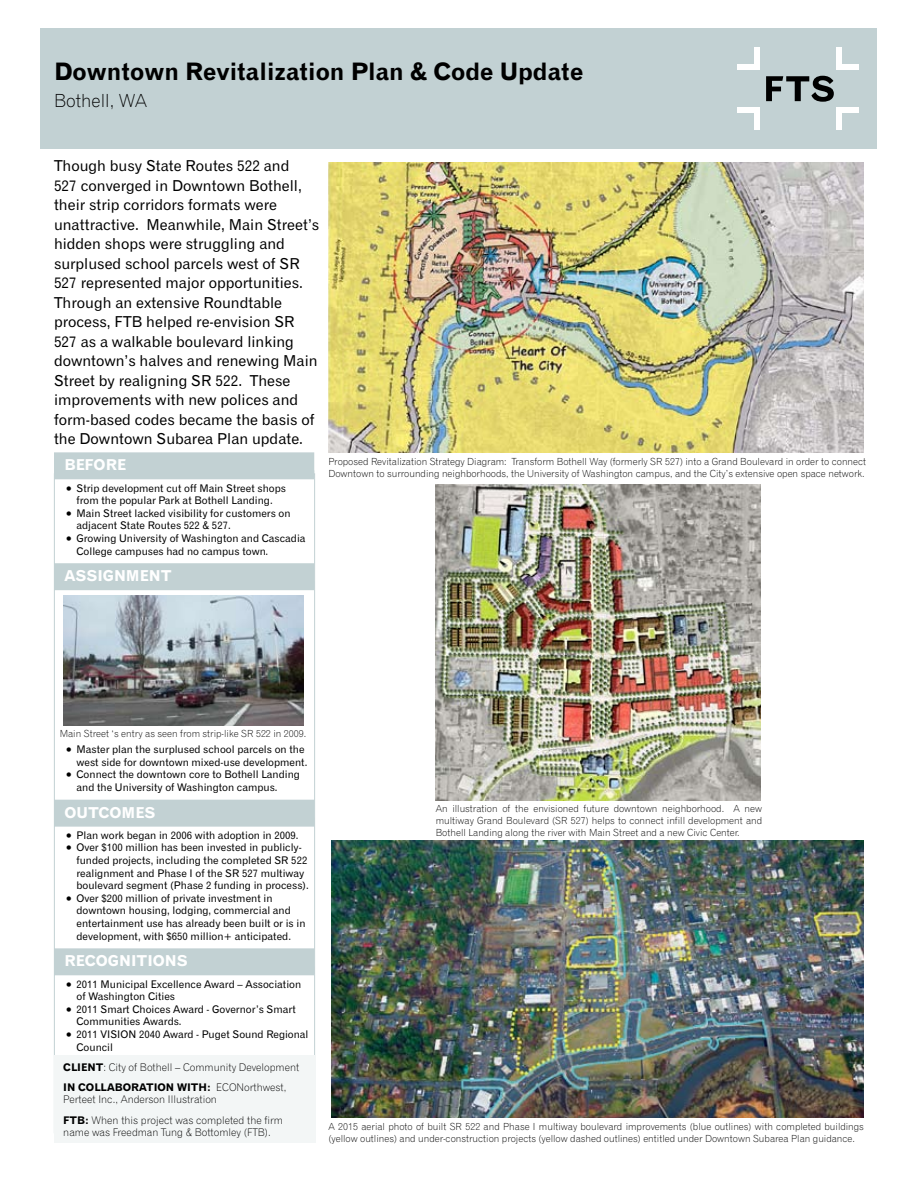
<style>
.page{position:relative;width:918px;height:1188px;background:#fff}
.page>*{position:absolute;margin:0;border:0;box-sizing:border-box;transform-origin:0 0}
.t1{font:24px "Gothic 720 BT Bold B";color:#000}
.t2{font:18px "Gothic 720 BT Light B";color:#000}
.t3{font:15px/19.5px "Gothic 720 BT Roman B";color:#000}
.t4{font:15px "Gothic 720 BT Bold B";color:#fff}
.t5{font:10.5px/12.6px "Gothic 720 BT Roman B";color:#000}
.t6{font:10.5px/20.1px "Gothic 720 BT Light B";color:#000}
.t7{font:10.5px "Gothic 720 BT Bold B";color:#000}
.t8{font:9.75px/12px "Gothic 720 BT Light B";color:#000}
.s1{font-family:"Gothic 720 BT Bold B"}
.s2{font-family:"Gothic 720 BT Light B"}
</style>
<div class="page">
<div style="left:40px;top:28px;width:837px;height:120px;background:#c2d1d3"></div>
<div style="left:754px;top:108px;width:5px;height:22px;background:#fff"></div>
<div style="left:737px;top:108px;width:22px;height:5px;background:#fff"></div>
<div style="left:754px;top:47px;width:5px;height:22px;background:#fff"></div>
<div style="left:737px;top:64px;width:22px;height:5px;background:#fff"></div>
<div style="left:837px;top:47px;width:5px;height:22px;background:#fff"></div>
<div style="left:837px;top:64px;width:22px;height:5px;background:#fff"></div>
<svg style="left:766px;top:76px;width:68px;height:26px"></svg>
<div style="left:837px;top:108px;width:5px;height:22px;background:#fff"></div>
<div style="left:837px;top:108px;width:22px;height:5px;background:#fff"></div>
<div style="left:54px;top:1055px;width:261px;height:88px;background:#f3f6f6"></div>
<img style="left:328px;top:162px;width:536px;height:291px">
<img style="left:331px;top:841px;width:533px;height:276px">
<img style="left:435px;top:484px;width:326px;height:317px">
<img style="left:63px;top:596px;width:241px;height:130px">
<div style="left:54px;top:452px;width:260px;height:26px;background:#c2d1d3"></div>
<div style="left:54px;top:470px;width:260px;height:9px;background:#c2d1d3"></div>
<div style="left:54px;top:563px;width:260px;height:26px;background:#c2d1d3"></div>
<div style="left:54px;top:581px;width:260px;height:9px;background:#c2d1d3"></div>
<div style="left:54px;top:800px;width:260px;height:25px;background:#c2d1d3"></div>
<div style="left:54px;top:818px;width:260px;height:9px;background:#c2d1d3"></div>
<div style="left:54px;top:948px;width:260px;height:26px;background:#c2d1d3"></div>
<div style="left:54px;top:966px;width:260px;height:9px;background:#c2d1d3"></div>
<h1 class="t1" style="left:54px;top:56px;width:531px">Downtown Revitalization Plan &amp; Code Update</h1>
<h2 class="t2" style="left:54px;top:89px;width:94px">Bothell, WA</h2>
<p class="t3" style="left:54px;top:156px;width:267px">Though busy State Routes 522 and<br>527 converged in Downtown Bothell, their strip corridors formats were unattractive. Meanwhile, Main Street’s hidden shops were struggling and surplused school parcels west of SR 527 represented major opportunities.<br>Through an extensive Roundtable process, FTB helped re-envision SR 527 as a walkable boulevard linking downtown’s halves and renewing Main Street by realigning SR 522. These improvements with new polices and form-based codes became the basis of the Downtown Subarea Plan update.</p>
<h3 class="t4" style="left:64px;top:456px;width:63px">BEFORE</h3>
<p class="t5" style="left:66px;top:481px;width:221px;text-align:center">• Strip development cut off Main Street shops from the popular Park at Bothell Landing.</p>
<p class="t5" style="left:76px;top:507px;width:216px;text-indent:-10px">• Main Street lacked visibility for customers on adjacent State Routes 522 &amp; 527.</p>
<p class="t5" style="left:76px;top:532px;width:231px;text-indent:-10px">• Growing University of Washington and Cascadia<br>College campuses had no campus town.</p>
<h3 class="t4" style="left:64px;top:567px;width:109px">ASSIGNMENT</h3>
<p class="t8" style="left:328px;top:455px;width:539px">Proposed Revitalization Strategy Diagram: Transform Bothell Way (formerly SR 527) into a Grand Boulevard in order to connect<br>Downtown to surrounding neighborhoods, the University of Washington campus, and the City’s extensive open space network.</p>
<p class="t8" style="left:60px;top:727px;width:248px">Main Street ‘s entry as seen from strip-like SR 522 in 2009.</p>
<p class="t5" style="left:66px;top:743px;width:243px;text-align:right">• Master plan the surplused school parcels on the west side for downtown mixed-use development.</p>
<p class="t5" style="left:76px;top:768px;width:225px;text-indent:-10px">• Connect the downtown core to Bothell Landing and the University of Washington campus.</p>
<h3 class="t4" style="left:64px;top:803px;width:92px">OUTCOMES</h3>
<p class="t5" style="left:66px;top:829px;width:234px">• Plan work began in 2006 with adoption in 2009.</p>
<p class="t5" style="left:76px;top:841px;width:234px;text-indent:-10px">• Over $100 million has been invested in publicly&shy;funded projects, including the completed SR 522 realignment and Phase I of the SR 527 multiway boulevard segment (Phase 2 funding in process).</p>
<p class="t5" style="left:76px;top:892px;width:231px;text-indent:-10px">• Over $200 million of private investment in downtown housing, lodging, commercial and entertainment use has already been built or is in development, with $650 million+ anticipated.</p>
<h3 class="t4" style="left:64px;top:952px;width:125px">RECOGNITIONS</h3>
<p class="t5" style="left:76px;top:977px;width:226px;text-indent:-10px">• 2011 Municipal Excellence Award – Association of Washington Cities</p>
<p class="t5" style="left:76px;top:1003px;width:221px;text-indent:-10px">• 2011 Smart Choices Award - Governor’s Smart<br>Communities Awards.</p>
<p class="t5" style="left:76px;top:1028px;width:234px;text-indent:-10px">• 2011 VISION 2040 Award - Puget Sound Regional<br>Council</p>
<p class="t6" style="left:63px;top:1057px;width:238px"><span class="s1">CLIENT</span>: City of Bothell – Community Development</p>
<p class="t7" style="left:63px;top:1081px;width:225px">IN COLLABORATION WITH: <span class="s2">ECONorthwest,</span></p>
<p class="t6" style="left:63px;top:1090px;width:221px">Perteet Inc., Anderson Illustration<br><span class="s1">FTB:</span> When this project was completed the firm</p>
<p class="t6" style="left:63px;top:1122px;width:209px">name was Freedman Tung &amp; Bottomley (FTB).</p>
<p class="t8" style="left:436px;top:802px;width:328px;text-align:justify">An illustration of the envisioned future downtown neighborhood. A new multiway Grand Boulevard (SR 527) helps to connect infill development and Bothell Landing along the river with Main Street and a new Civic Center.</p>
<p class="t8" style="left:328px;top:1120px;width:537px">A 2015 aerial photo of built SR 522 and Phase I multiway boulevard improvements (blue outlines) with completed buildings (yellow outlines) and under-construction projects (yellow dashed outlines) entitled under Downtown Subarea Plan guidance.</p>
</div>
